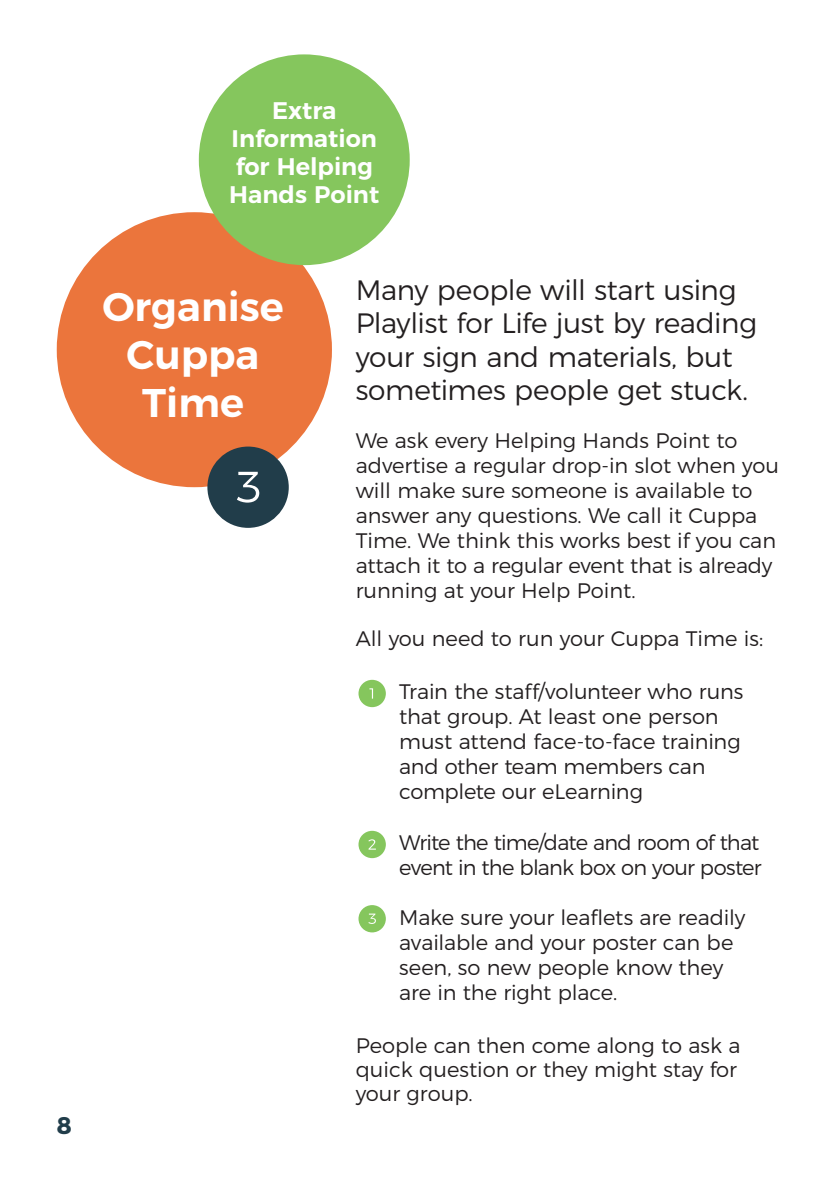
<style>
.page{position:relative;width:840px;height:1191px;background:#fff}
.page>*{position:absolute;margin:0;border:0;box-sizing:border-box;transform-origin:0 0}
.t1{font:600 40px/48px "Montserrat";color:#fff;text-align:center}
.t2{font:300 28px/33.6px "Montserrat";letter-spacing:-.015em;color:#231f20}
.t3{font:600 24px/28px "Montserrat";color:#fff;text-align:center}
.t4{font:700 24px "Montserrat";color:#213d4a}
.t5{font:300 21px/25px "Montserrat";color:#231f20}
.t6{font:300 21px/25px "Montserrat";letter-spacing:-.04em;color:#231f20}
</style>
<div class="page">
<div style="left:57px;top:212px;width:275px;height:275px;background:#eb753c;border-radius:50%"></div>
<div style="left:207px;top:446px;width:81px;height:82px;background:#213d4a;border-radius:50%"></div>
<svg style="left:237px;top:472px;width:22px;height:30px"></svg>
<div style="left:358px;top:680px;width:27px;height:27px;background:#85c65d;border-radius:50%"></div>
<svg style="left:369px;top:688px;width:4px;height:10px"></svg>
<div style="left:358px;top:831px;width:27px;height:27px;background:#85c65d;border-radius:50%"></div>
<svg style="left:368px;top:839px;width:7px;height:10px"></svg>
<div style="left:358px;top:905px;width:27px;height:27px;background:#85c65d;border-radius:50%"></div>
<svg style="left:368px;top:913px;width:8px;height:11px"></svg>
<div style="left:199px;top:54px;width:210px;height:211px;background:#85c65d;border-radius:50%"></div>
<p class="t4" style="left:57px;top:1106px;width:16px">8</p>
<p class="t3" style="left:229px;top:94px;width:151px">Extra<br>Information for Helping<br>Hands Point</p>
<h1 class="t1" style="left:102px;top:280px;width:183px">Organise<br>Cuppa<br>Time</h1>
<h2 class="t2" style="left:355px;top:270px;width:403px">Many people will start using<br>Playlist for Life just by reading your sign and materials, but sometimes people get stuck.</h2>
<p class="t5" style="left:355px;top:426px;width:424px">We ask every Helping Hands Point to advertise a regular drop-in slot when you will make sure someone is available to answer any questions. We call it Cuppa Time. We think this works best if you can attach it to a regular event that is already running at your Help Point.</p>
<p class="t5" style="left:355px;top:624px;width:409px">All you need to run your Cuppa Time is:</p>
<p class="t5" style="left:399px;top:677px;width:345px">Train the staff/volunteer who runs that group. At least one person must attend face-to-face training and other team members can complete our eLearning</p>
<p class="t6" style="left:399px;top:828px;width:364px">Write the time/date and room of that event in the blank box on your poster</p>
<p class="t5" style="left:399px;top:903px;width:347px">Make sure your leaflets are readily available and your poster can be seen, so new people know they are in the right place.</p>
<p class="t5" style="left:355px;top:1031px;width:386px;line-height:24px">People can then come along to ask a quick question or they might stay for your group.</p>
</div>
